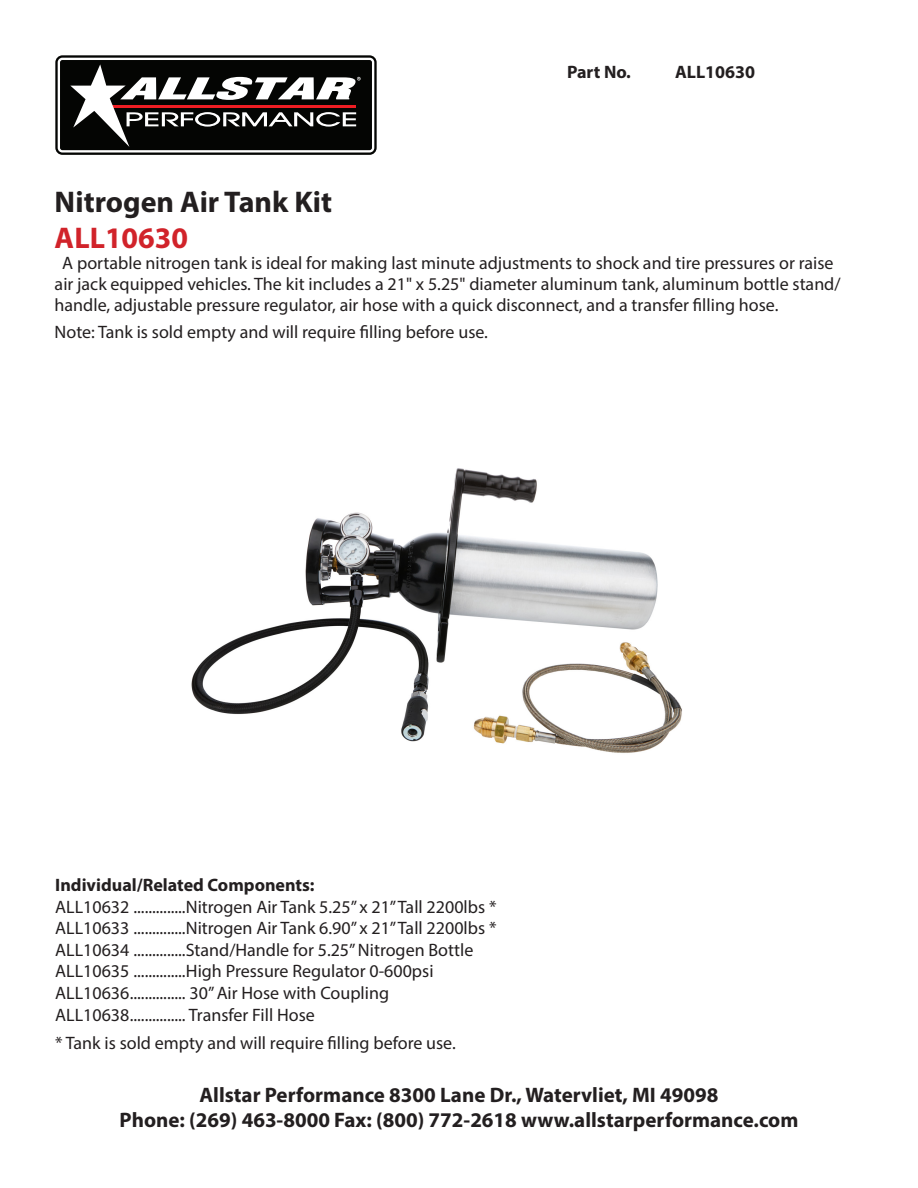
<style>
.page{position:relative;width:918px;height:1188px;background:#fff}
.page>*{position:absolute;margin:0;border:0;box-sizing:border-box;transform-origin:0 0}
.t1{font:700 30px "Myriad Pro";color:#231f20}
.t2{font:700 30px "Myriad Pro";color:#d1232a}
.t3{font:700 21px/25.2px "Myriad Pro";color:#231f20;text-align:center}
.t4{font:18px/21px "Myriad Pro";color:#231f20}
.t5{font:700 18px "Myriad Pro";color:#231f20}
</style>
<div class="page">
<svg style="left:55px;top:55px;width:322px;height:100px;background:#30312f"></svg>
<svg style="left:58px;top:58px;width:316px;height:95px"></svg>
<div style="left:60px;top:60px;width:312px;height:90px;background:#040503;border-radius:2px"></div>
<svg style="left:70px;top:64px;width:291px;height:83px"></svg>
<img style="left:191px;top:468px;width:491px;height:285px">
<p class="t5" style="left:567px;top:60px;width:65px">Part No.</p>
<p class="t5" style="left:675px;top:60px;width:82px">ALL10630</p>
<p class="t1" style="left:55px;top:182px;width:279px">Nitrogen Air Tank Kit</p>
<p class="t2" style="left:55px;top:218px;width:135px">ALL10630</p>
<p class="t4" style="left:55px;top:252px;width:787px;text-indent:8px">A portable nitrogen tank is ideal for making last minute adjustments to shock and tire pressures or raise air jack equipped vehicles. The kit includes a 21" x 5.25" diameter aluminum tank, aluminum bottle stand/ handle, adjustable pressure regulator, air hose with a quick disconnect, and a transfer filling hose.</p>
<p class="t4" style="left:55px;top:322px;width:435px">Note: Tank is sold empty and will require filling before use.</p>
<p class="t5" style="left:55px;top:873px;width:261px">Individual/Related Components:</p>
<p class="t4" style="left:55px;top:896px;width:443px">ALL10632 ..............Nitrogen Air Tank 5.25” x 21” Tall 2200lbs *</p>
<p class="t4" style="left:55px;top:917px;width:443px">ALL10633 ..............Nitrogen Air Tank 6.90” x 21” Tall 2200lbs *</p>
<p class="t4" style="left:55px;top:939px;width:420px">ALL10634 ..............Stand/Handle for 5.25” Nitrogen Bottle</p>
<p class="t4" style="left:55px;top:961px;width:380px">ALL10635 ..............High Pressure Regulator 0-600psi</p>
<p class="t4" style="left:55px;top:982px;width:335px">ALL10636............... 30” Air Hose with Coupling</p>
<p class="t4" style="left:55px;top:1004px;width:261px">ALL10638............... Transfer Fill Hose</p>
<p class="t4" style="left:55px;top:1032px;width:402px">* Tank is sold empty and will require filling before use.</p>
<p class="t3" style="left:120px;top:1081px;width:680px">Allstar Performance 8300 Lane Dr., Watervliet, MI 49098<br>Phone: (269) 463-8000 Fax: (800) 772-2618 www.allstarperformance.com</p>
</div>
